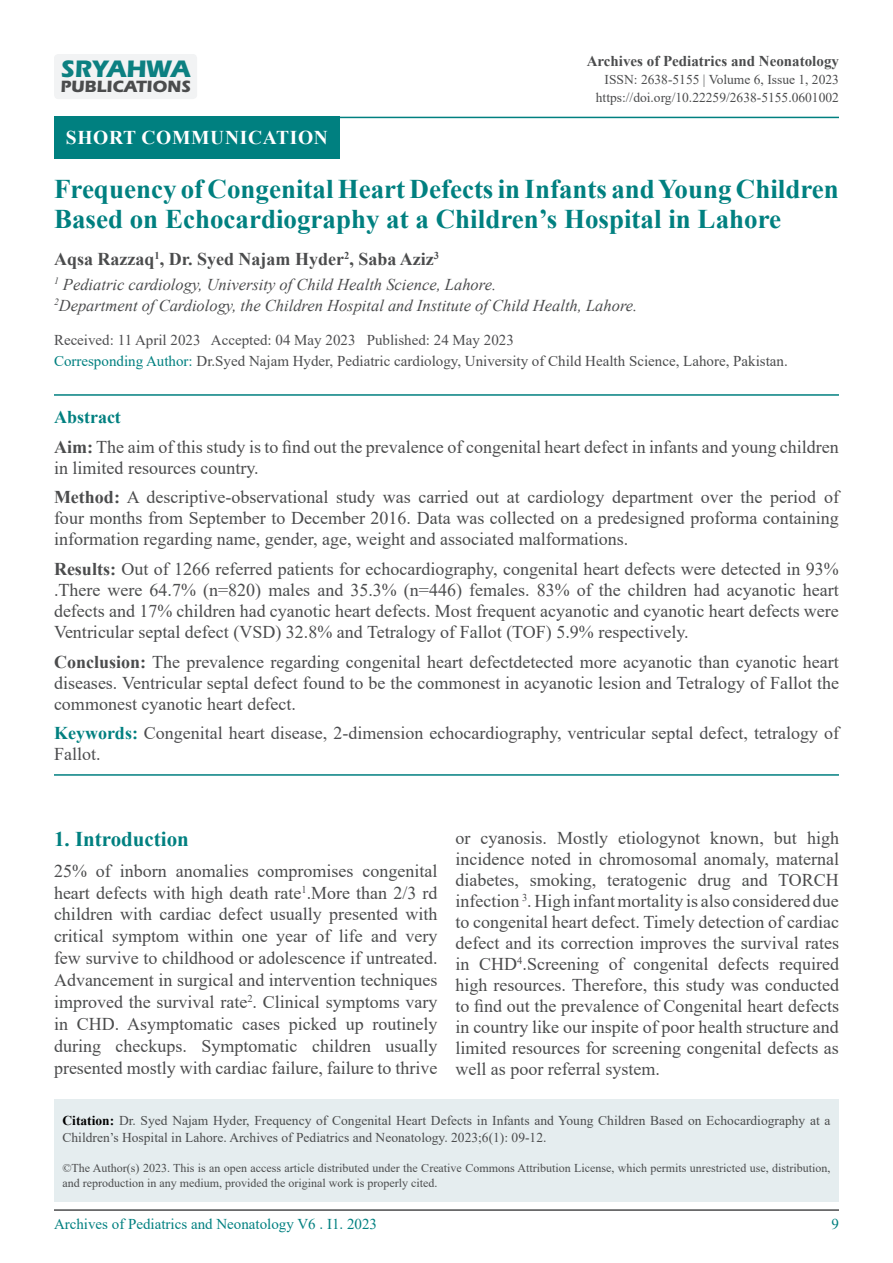
<style>
.page{position:relative;width:893px;height:1263px;background:#fff}
.page>*{position:absolute;margin:0;border:0;box-sizing:border-box;transform-origin:0 0}
.t1{font:700 27px/30px "Times New Roman";color:#008080}
.t2{font:700 24.75px "ITC Eras Std";color:#0c8081}
.t3{font:700 21px "Times New Roman";color:#008080}
.t4{font:700 19.5px "Times New Roman";letter-spacing:.035em;color:#fff}
.t5{font:18px/21px "Times New Roman";color:#4b4c4d;text-align:justify}
.t6{font:18px/21px "Times New Roman";color:#4d4d4f}
.t7{font:700 18px "Times New Roman";color:#4b4c4d}
.t8{font:700 18px "Times New Roman";color:#008080}
.t9{font:700 16.95px "ITC Eras Std";color:#4b4c4d}
.t10{font:italic 16.5px "Times New Roman";color:#4b4c4d}
.t11{font:15px "Times New Roman";color:#4b4c4d}
.t12{font:15px "Times New Roman";color:#4d4d4f}
.t13{font:15px "Times New Roman";color:#008080}
.t14{font:700 15px "Times New Roman";color:#4b4c4d}
.t15{font:13.5px/16.5px "Times New Roman";color:#4b4c4d}
.t16{font:12px/15px "Times New Roman";color:#4b4c4d}
.s1{color:#008080}
.s2{font-weight:700}
.s3{font-weight:700;color:#008080}
.s4{font-weight:700;color:#000}
</style>
<div class="page">
<hr style="left:54px;top:1209px;width:785px;height:2px;background:#4b4c4d">
<div style="left:54px;top:54px;width:143px;height:45px;background:#f2f3f4;border-radius:4px"></div>
<hr style="left:54px;top:117px;width:785px;height:1px;background:#008080">
<div style="left:54px;top:117px;width:286px;height:42px;background:#008080"></div>
<hr style="left:54px;top:394px;width:785px;height:2px;background:#007f80">
<hr style="left:54px;top:774px;width:785px;height:2px;background:#007f80">
<div style="left:54px;top:1099px;width:785px;height:103px;background:#e5edef"></div>
<p class="t2" style="left:60px;top:55px;width:131px">SRYAHWA</p>
<p class="t9" style="left:60px;top:77px;width:132px">PUBLICATIONS</p>
<p class="t14" style="left:587px;top:50px;width:254px">Archives of Pediatrics and Neonatology</p>
<p class="t15" style="left:605px;top:71px;width:236px">ISSN: 2638-5155 | Volume 6, Issue 1, 2023</p>
<p class="t15" style="left:596px;top:89px;width:245px">https://doi.org/10.22259/2638-5155.0601002</p>
<p class="t4" style="left:66px;top:124px;width:264px">SHORT COMMUNICATION</p>
<p class="t1" style="left:54px;top:173px;width:786px">Frequency of Congenital Heart Defects in Infants and Young Children<br>Based on Echocardiography at a Children’s Hospital in Lahore</p>
<p class="t7" style="left:54px;top:245px;width:387px">Aqsa Razzaq<sup>1</sup>, Dr. Syed Najam Hyder<sup>2</sup>, Saba Aziz<sup>3</sup></p>
<p class="t10" style="left:54px;top:273px;width:444px"><sup>1</sup> Pediatric cardiology, University of Child Health Science, Lahore.</p>
<p class="t10" style="left:54px;top:294px;width:585px"><sup>2</sup>Department of Cardiology, the Children Hospital and Institute of Child Health, Lahore.</p>
<p class="t12" style="left:54px;top:329px;width:461px">Received: 11 April 2023 Accepted: 04 May 2023 Published: 24 May 2023</p>
<p class="t11" style="left:54px;top:351px;width:735px"><span class="s1">Corresponding Author:</span> Dr.Syed Najam Hyder, Pediatric cardiology, University of Child Health Science, Lahore, Pakistan.</p>
<p class="t8" style="left:54px;top:404px;width:68px">Abstract</p>
<p class="t5" style="left:54px;top:436px;width:786px"><span class="s2">Aim:</span> The aim of this study is to find out the prevalence of congenital heart defect in infants and young children in limited resources country.</p>
<p class="t5" style="left:54px;top:486px;width:786px"><span class="s2">Method:</span> A descriptive-observational study was carried out at cardiology department over the period of four months from September to December 2016. Data was collected on a predesigned proforma containing information regarding name, gender, age, weight and associated malformations.</p>
<p class="t5" style="left:54px;top:558px;width:786px"><span class="s2">Results:</span> Out of 1266 referred patients for echocardiography, congenital heart defects were detected in 93% .There were 64.7% (n=820) males and 35.3% (n=446) females. 83% of the children had acyanotic heart defects and 17% children had cyanotic heart defects. Most frequent acyanotic and cyanotic heart defects were Ventricular septal defect (VSD) 32.8% and Tetralogy of Fallot (TOF) 5.9% respectively.</p>
<p class="t5" style="left:54px;top:651px;width:786px"><span class="s2">Conclusion:</span> The prevalence regarding congenital heart defectdetected more acyanotic than cyanotic heart diseases. Ventricular septal defect found to be the commonest in acyanotic lesion and Tetralogy of Fallot the commonest cyanotic heart defect.</p>
<p class="t6" style="left:54px;top:722px;width:786px"><span class="s3">Keywords:</span> Congenital heart disease, 2-dimension echocardiography, ventricular septal defect, tetralogy of<br>Fallot.</p>
<p class="t3" style="left:54px;top:824px;width:136px">1. Introduction</p>
<p class="t5" style="left:54px;top:859px;width:385px;line-height:21.9px">25% of inborn anomalies compromises congenital heart defects with high death rate<sup>1</sup>.More than 2/3 rd children with cardiac defect usually presented with critical symptom within one year of life and very few survive to childhood or adolescence if untreated.<br>Advancement in surgical and intervention techniques improved the survival rate<sup>2</sup>. Clinical symptoms vary in CHD. Asymptomatic cases picked up routinely during checkups. Symptomatic children usually presented mostly with cardiac failure, failure to thrive</p>
<p class="t5" style="left:455px;top:827px;width:385px">or cyanosis. Mostly etiologynot known, but high incidence noted in chromosomal anomaly, maternal diabetes, smoking, teratogenic drug and TORCH infection <sup>3</sup>. High infant mortality is also considered due to congenital heart defect. Timely detection of cardiac defect and its correction improves the survival rates in CHD<sup>4</sup>.Screening of congenital defects required high resources. Therefore, this study was conducted to find out the prevalence of Congenital heart defects in country like our inspite of poor health structure and limited resources for screening congenital defects as well as poor referral system.</p>
<p class="t15" style="left:63px;top:1112px;width:769px"><span class="s4">Citation:</span> Dr. Syed Najam Hyder, Frequency of Congenital Heart Defects in Infants and Young Children Based on Echocardiography at a<br>Children’s Hospital in Lahore. Archives of Pediatrics and Neonatology. 2023;6(1): 09-12.</p>
<p class="t16" style="left:63px;top:1160px;width:769px">©The Author(s) 2023. This is an open access article distributed under the Creative Commons Attribution License, which permits unrestricted use, distribution, and reproduction in any medium, provided the original work is properly cited.</p>
<p class="t13" style="left:54px;top:1213px;width:324px">Archives of Pediatrics and Neonatology V6 . I1. 2023</p>
<p class="t13" style="left:831px;top:1213px;width:9px">9</p>
</div>
